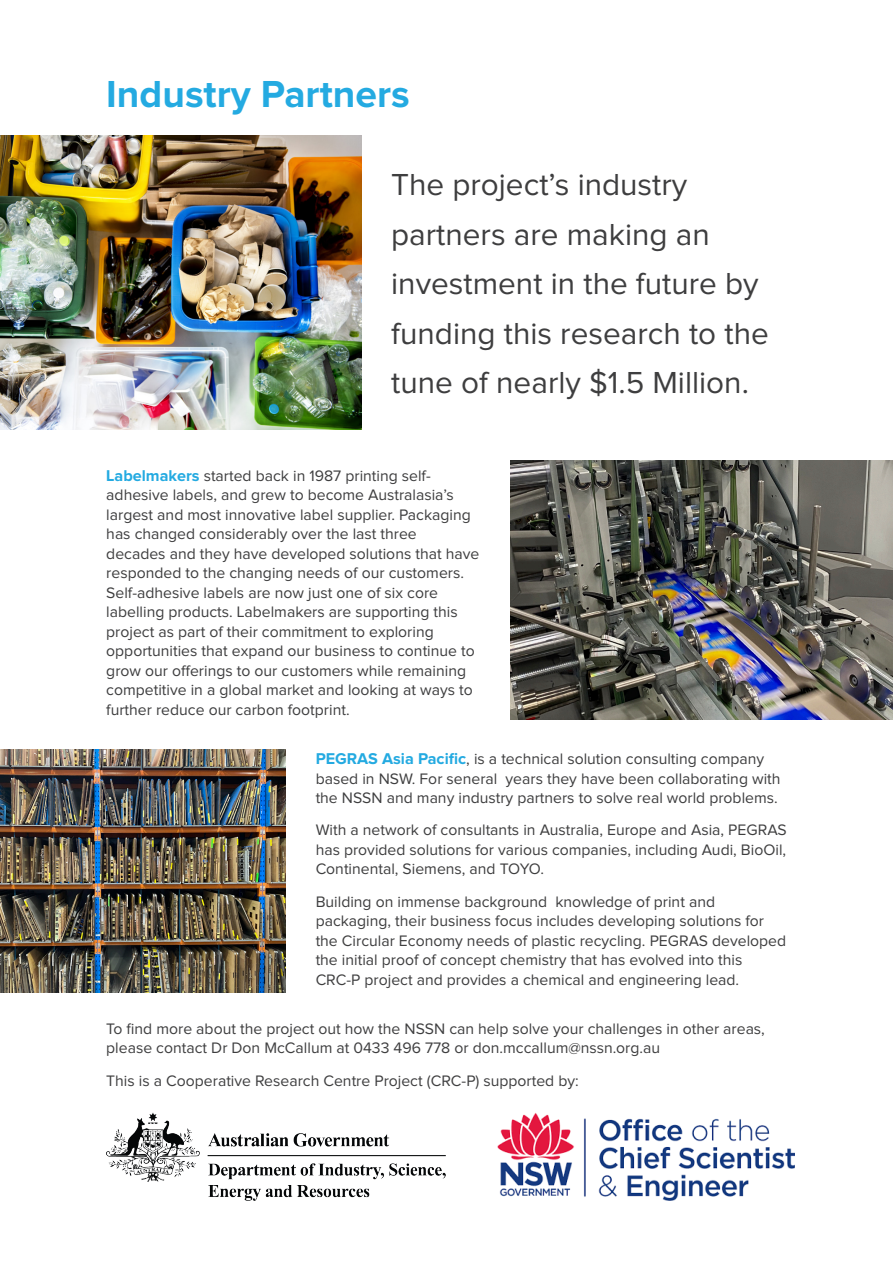
<style>
.page{position:relative;width:893px;height:1263px;background:#fff}
.page>*{position:absolute;margin:0;border:0;box-sizing:border-box;transform-origin:0 0}
.t1{font:700 39px "Proxima Nova";color:#24aae1}
.Body{font:31.5px/49.5px "Proxima Nova";color:#3e3e3f}
.Body-2{font:15.75px/19.5px "Proxima Nova";color:#3e3e3f}
.s1{font-weight:700;font-size:16.2px;color:#24aae1}
</style>
<div class="page">
<img style="left:0;top:136px;width:361px;height:293px">
<img style="left:510px;top:460px;width:383px;height:259px">
<img style="left:0;top:750px;width:286px;height:242px">
<img style="left:497px;top:1113px;width:298px;height:88px">
<img style="left:106px;top:1113px;width:339px;height:88px">
<h1 class="t1" style="left:106px;top:77px;width:305px">Industry Partners</h1>
<p class="Body" style="left:391px;top:161px;width:379px">The project’s industry partners are making an investment in the future by funding this research to the tune of nearly $1.5 Million.</p>
<p class="Body-2" style="left:106px;top:466px;width:375px"><span class="s1">Labelmakers</span> started back in 1987 printing self&shy;adhesive labels, and grew to become Australasia’s largest and most innovative label supplier. Packaging has changed considerably over the last three decades and they have developed solutions that have responded to the changing needs of our customers.<br>Self-adhesive labels are now just one of six core labelling products. Labelmakers are supporting this project as part of their commitment to exploring opportunities that expand our business to continue to grow our offerings to our customers while remaining competitive in a global market and looking at ways to further reduce our carbon footprint.</p>
<p class="Body-2" style="left:316px;top:750px;width:466px"><span class="s1">PEGRAS Asia Pacific</span>, is a technical solution consulting company based in NSW. For seneral years they have been collaborating with the NSSN and many industry partners to solve real world problems.</p>
<p class="Body-2" style="left:316px;top:821px;width:473px;text-align:justify">With a network of consultants in Australia, Europe and Asia, PEGRAS has provided solutions for various companies, including Audi, BioOil, Continental, Siemens, and TOYO.</p>
<p class="Body-2" style="left:316px;top:892px;width:472px">Building on immense background knowledge of print and packaging, their business focus includes developing solutions for the Circular Economy needs of plastic recycling. PEGRAS developed the initial proof of concept chemistry that has evolved into this CRC-P project and provides a chemical and engineering lead.</p>
<p class="Body-2" style="left:106px;top:1019px;width:660px">To find more about the project out how the NSSN can help solve your challenges in other areas, please contact Dr Don McCallum at 0433 496 778 or don.mccallum@nssn.org.au</p>
<p class="Body-2" style="left:106px;top:1071px;width:474px">This is a Cooperative Research Centre Project (CRC-P) supported by:</p>
</div>
